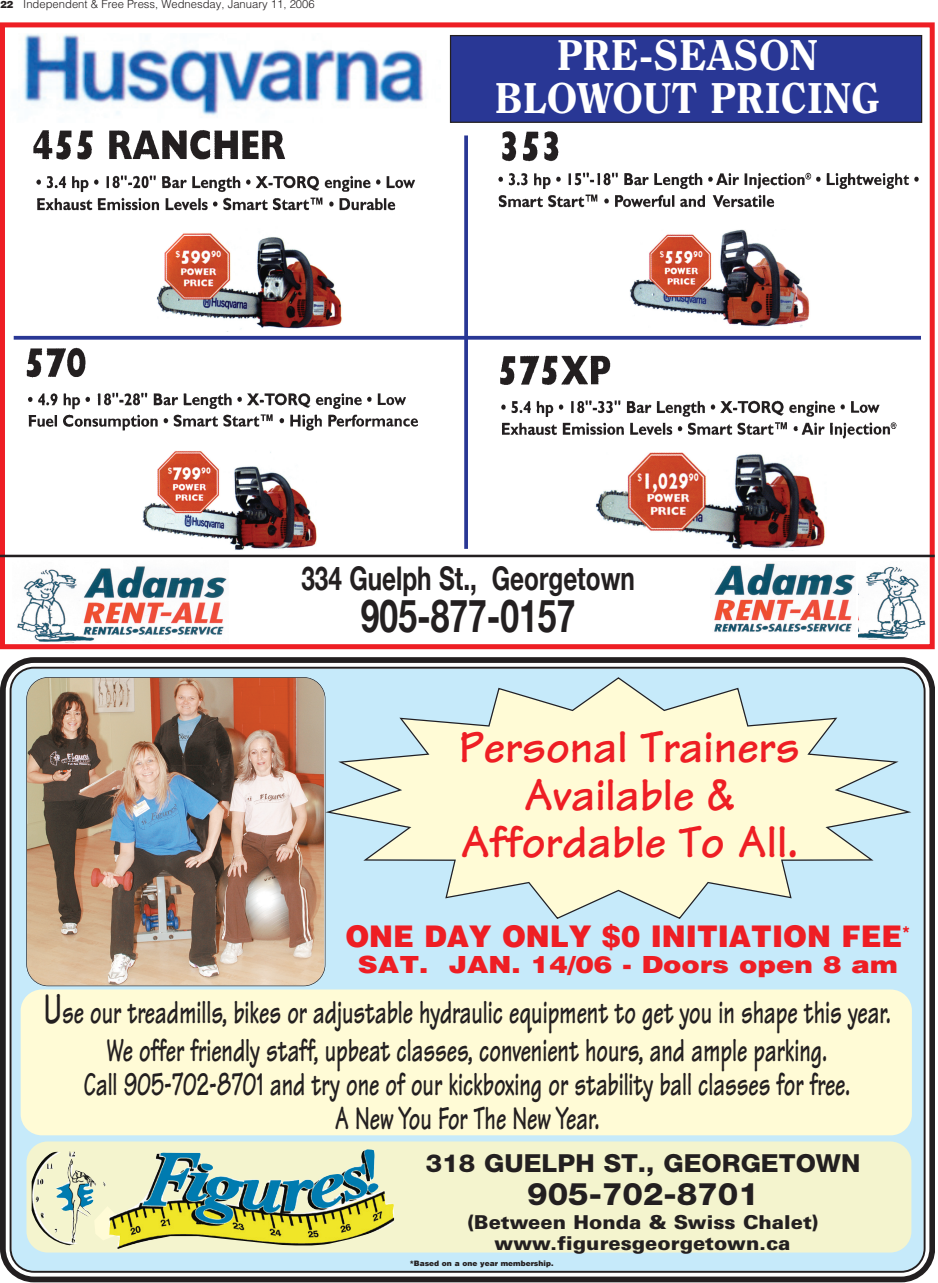
<style>
.page{position:relative;width:938px;height:1283px;background:#fff}
.page>*{position:absolute;margin:0;border:0;box-sizing:border-box;transform-origin:0 0}
.t1{font:700 46.75px/47.5px "Tekton";color:#ee1e24;text-align:center}
.t2{font:700 45.25px "Helvetica Neue";color:#231f20;scale:.74 1}
.t3{font:800 42.75px/43.4px "Clearface";color:#fff;text-align:center}
.t4{font:700 33.62px/38px "Tekton";color:#231f20;text-align:center;scale:.67 1}
.t5{font:700 32.62px "Helvetica Neue";color:#231f20;scale:.74 1}
.t6{font:800 31.12px "Helvetica Neue";color:#231f20;scale:1.05 1}
.t7{font:900 29.88px "Helvetica";color:#ee1e24;scale:.96 1}
.t8{font:800 24.88px "Helvetica Neue";color:#231f20;scale:1.05 1}
.t9{font:900 23.62px "Helvetica";color:#ee1e24;scale:1.17 1}
.t10{font:900 19.12px/20.8px "Univers";color:#231f20;text-align:center;scale:1.05 1}
.t11{font:300 11.25px "Helvetica";color:#231f20}
.t12{font:900 7.5px "Helvetica";color:#231f20}
.s1{font-weight:900;font-size:10px}
.s2{font-size:44.75px}
</style>
<div class="page">
<div style="left:0;top:22px;width:934px;height:627px;border:5px solid #ee1e24"></div>
<hr style="left:0;top:555px;width:934px;height:2px;background:#231f20">
<img style="left:17px;top:566px;width:210px;height:76px">
<img style="left:714px;top:563px;width:141px;height:69px">
<img style="left:858px;top:566px;width:68px;height:73px">
<img style="left:23px;top:34px;width:401px;height:82px">
<div style="left:451px;top:36px;width:470px;height:86px;background:#293795"></div>
<div style="left:450px;top:35px;width:472px;height:88px;border:1px solid #231f20"></div>
<img style="left:33px;top:130px;width:382px;height:81px">
<img style="left:498px;top:131px;width:421px;height:77px">
<img style="left:26px;top:347px;width:392px;height:84px">
<img style="left:500px;top:355px;width:397px;height:84px">
<img style="left:156px;top:233px;width:186px;height:96px">
<img style="left:629px;top:230px;width:181px;height:97px">
<img style="left:142px;top:451px;width:175px;height:99px">
<img style="left:595px;top:452px;width:230px;height:97px">
<svg style="left:464px;top:135px;width:4px;height:414px;background:#36439b"></svg>
<svg style="left:14px;top:336px;width:907px;height:4px;background:#3a479d"></svg>
<svg style="left:0;top:657px;width:934px;height:625px"></svg>
<svg style="left:9px;top:666px;width:917px;height:607px;background:#bdddeb"></svg>
<img style="left:27px;top:678px;width:296px;height:307px">
<div style="left:26px;top:677px;width:299px;height:309px;border:1px solid #231f20;border-radius:22px"></div>
<div style="left:21px;top:989px;width:890px;height:146px;background:#fffbd6;border-radius:21px"></div>
<div style="left:26px;top:1141px;width:885px;height:111px;background:#f4f4ce;border-radius:21px"></div>
<img style="left:32px;top:1151px;width:64px;height:95px">
<svg style="left:325px;top:677px;width:586px;height:242px;background:#e3efe1"></svg>
<svg style="left:94px;top:1206px;width:9px;height:34px"></svg>
<img style="left:103px;top:1149px;width:292px;height:100px">
<p class="t11" style="left:0;top:0;width:316px"><span class="s1">22</span> Independent &amp; Free Press, Wednesday, January 11, 2006</p>
<p class="t3" style="left:495px;top:36px;width:386px">PRE-SEASON<br>BLOWOUT PRICING</p>
<p class="t5" style="left:301px;top:558px;width:452px">334 Guelph St., Georgetown</p>
<h2 class="t2" style="left:361px;top:587px;width:291px">905-877-0157</h2>
<h1 class="t1" style="left:458px;top:730px;width:342px">Personal Trainers<br>Available &amp;<br>Affordable To All.</h1>
<p class="t7" style="left:345px;top:926px;width:590px">ONE DAY ONLY $0 INITIATION FEE<sup>*</sup></p>
<p class="t9" style="left:358px;top:956px;width:463px">SAT. JAN. 14/06 - Doors open 8 am</p>
<p class="t4" style="left:43px;top:997px;width:1266px"><span class="s2">U</span>se our treadmills, bikes or adjustable hydraulic equipment to get you in shape this year.<br>We offer friendly staff, upbeat classes, convenient hours, and ample parking.</p>
<p class="t4" style="left:84px;top:1071px;width:1145px;line-height:34.2px">Call 905-702-8701 and try one of our kickboxing or stability ball classes for free.<br>A New You For The New Year.</p>
<p class="t8" style="left:426px;top:1154px;width:415px">318 GUELPH ST., GEORGETOWN</p>
<p class="t6" style="left:527px;top:1182px;width:222px">905-702-8701</p>
<p class="t10" style="left:467px;top:1213px;width:336px">(Between Honda &amp; Swiss Chalet) www.figuresgeorgetown.ca</p>
<p class="t12" style="left:409px;top:1260px;width:145px">*Based on a one year membership.</p>
</div>
